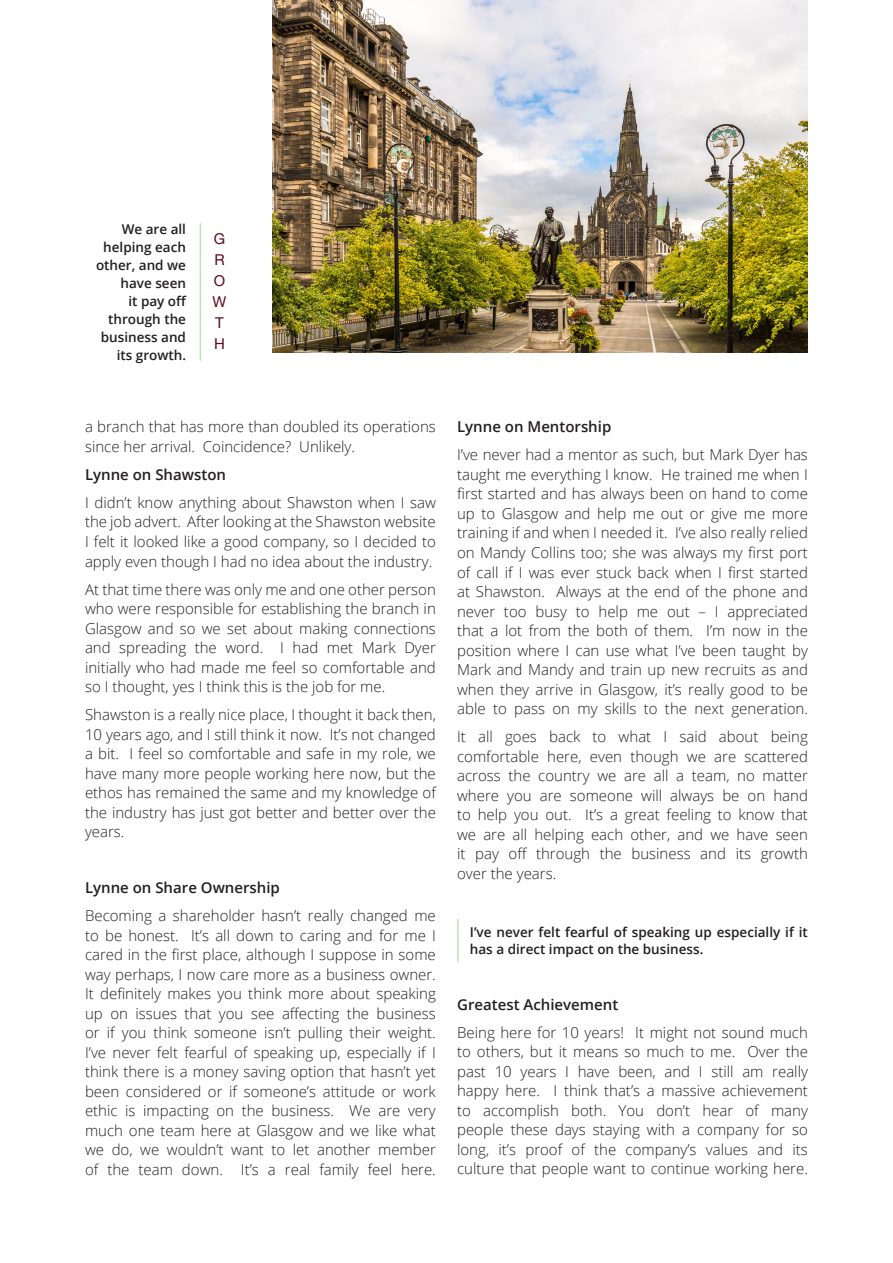
<style>
.page{position:relative;width:893px;height:1263px;background:#fff}
.page>*{position:absolute;margin:0;border:0;box-sizing:border-box;transform-origin:0 0}
.Body_Text{font:300 15px/19.5px "Open Sans";color:#231f20;text-align:justify}
.Body_Text-2{font:600 15px "Open Sans";color:#231f20}
.Year_02{font:15px/21px "Helvetica Neue LT Std";color:#5a0a1d}
.Data_02{font:600 13.5px/18px "Open Sans";color:#231f20;text-align:right}
</style>
<div class="page">
<img style="left:272px;top:0;width:536px;height:352px">
<hr style="left:200px;top:223px;width:1px;height:138px;background:#bfe0bb">
<hr style="left:457px;top:919px;width:2px;height:43px;background:#bfe0bb">
<p class="Data_02" style="left:96px;top:219px;width:92px">We are all helping each other, and we have seen<br>it pay off through the business and its growth.</p>
<p class="Year_02" style="left:213px;top:228px;width:15px">G<br>R<br>O<br>W<br>T<br>H</p>
<p class="Body_Text" style="left:85px;top:417px;width:352px">a branch that has more than doubled its operations since her arrival. Coincidence? Unlikely.</p>
<p class="Body_Text-2" style="left:85px;top:464px;width:142px">Lynne on Shawston</p>
<p class="Body_Text" style="left:85px;top:492px;width:352px">I didn’t know anything about Shawston when I saw the job advert. After looking at the Shawston website I felt it looked like a good company, so I decided to apply even though I had no idea about the industry.</p>
<p class="Body_Text" style="left:85px;top:579px;width:352px">At that time there was only me and one other person who were responsible for establishing the branch in Glasgow and so we set about making connections and spreading the word. I had met Mark Dyer initially who had made me feel so comfortable and so I thought, yes I think this is the job for me.</p>
<p class="Body_Text" style="left:85px;top:704px;width:352px">Shawston is a really nice place, I thought it back then, 10 years ago, and I still think it now. It’s not changed a bit. I feel so comfortable and safe in my role, we have many more people working here now, but the ethos has remained the same and my knowledge of the industry has just got better and better over the years.</p>
<p class="Body_Text-2" style="left:85px;top:877px;width:196px">Lynne on Share Ownership</p>
<p class="Body_Text" style="left:85px;top:905px;width:352px">Becoming a shareholder hasn’t really changed me to be honest. It’s all down to caring and for me I cared in the first place, although I suppose in some way perhaps, I now care more as a business owner.<br>It definitely makes you think more about speaking up on issues that you see affecting the business or if you think someone isn’t pulling their weight.<br>I’ve never felt fearful of speaking up, especially if I think there is a money saving option that hasn’t yet been considered or if someone’s attitude or work ethic is impacting on the business. We are very much one team here at Glasgow and we like what we do, we wouldn’t want to let another member of the team down. It’s a real family feel here.</p>
<p class="Body_Text-2" style="left:457px;top:417px;width:156px">Lynne on Mentorship</p>
<p class="Body_Text" style="left:457px;top:445px;width:352px">I’ve never had a mentor as such, but Mark Dyer has taught me everything I know. He trained me when I first started and has always been on hand to come up to Glasgow and help me out or give me more training if and when I needed it. I’ve also really relied on Mandy Collins too; she was always my first port of call if I was ever stuck back when I first started at Shawston. Always at the end of the phone and never too busy to help me out – I appreciated that a lot from the both of them. I’m now in the position where I can use what I’ve been taught by Mark and Mandy and train up new recruits as and when they arrive in Glasgow, it’s really good to be able to pass on my skills to the next generation.</p>
<p class="Body_Text" style="left:457px;top:726px;width:352px">It all goes back to what I said about being comfortable here, even though we are scattered across the country we are all a team, no matter where you are someone will always be on hand to help you out. It’s a great feeling to know that we are all helping each other, and we have seen it pay off through the business and its growth over the years.</p>
<p class="Data_02" style="left:470px;top:924px;width:340px;line-height:16.5px;text-align:left">I’ve never felt fearful of speaking up especially if it has a direct impact on the business.</p>
<p class="Body_Text-2" style="left:457px;top:994px;width:163px">Greatest Achievement</p>
<p class="Body_Text" style="left:457px;top:1022px;width:352px">Being here for 10 years! It might not sound much to others, but it means so much to me. Over the past 10 years I have been, and I still am really happy here. I think that’s a massive achievement to accomplish both. You don’t hear of many people these days staying with a company for so long, it’s proof of the company’s values and its culture that people want to continue working here.</p>
</div>
